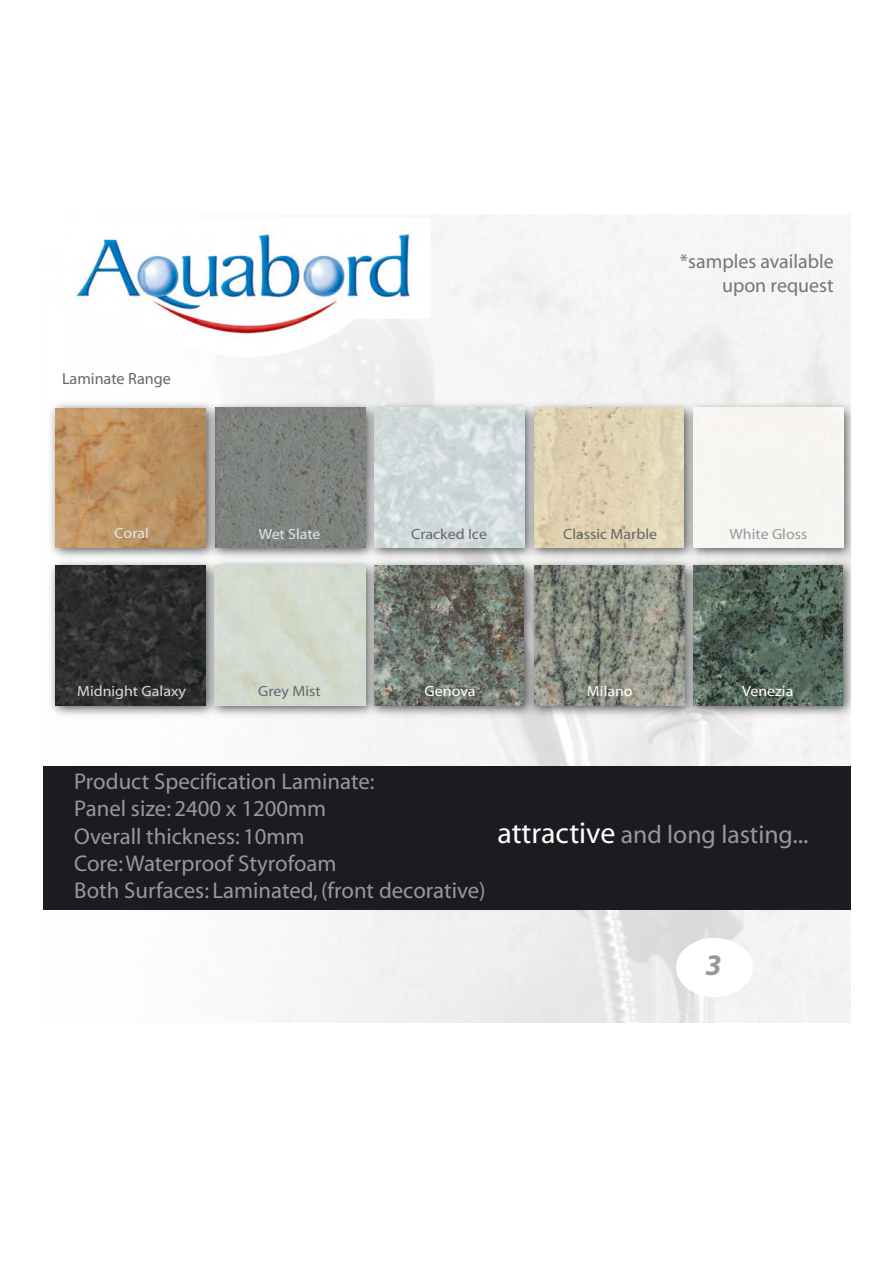
<style>
.page{position:relative;width:893px;height:1263px;background:#fff}
.page>*{position:absolute;margin:0;border:0;box-sizing:border-box;transform-origin:0 0}
.t1{font:italic 700 30px "Myriad";color:#98989c}
.t2{font:25.65px "Myriad";color:#98989c}
.t3{font:22.8px/27.3px "Myriad";color:#98989c}
.t4{font:19.95px/24px "Myriad";color:#757479;text-align:right}
.t5{font:16.2px "Myriad";color:#68676c}
.t6{font:14.85px "Myriad";color:#fff;scale:1.07 1}
.t7{font:14.85px "Myriad";color:#68676c;scale:1.07 1}
.t8{font:14.85px "Myriad";color:#d8dadc;scale:1.07 1}
.t9{font:14.85px "Myriad";letter-spacing:-.005em;color:#e3e5e6;scale:1.07 1}
.t10{font:14.85px "Myriad";color:#656469;scale:1.07 1}
.t11{font:14.85px "Myriad";color:#98989c;scale:1.07 1}
.s1{font-size:30px;color:#fff}
</style>
<div class="page">
<div style="left:43px;top:766px;width:807px;height:144px;background:#1b1c20"></div>
<img style="left:223px;top:397px;width:140px;height:158px">
<img style="left:223px;top:408px;width:140px;height:139px">
<img style="left:363px;top:397px;width:159px;height:158px">
<img style="left:374px;top:408px;width:148px;height:139px">
<img style="left:522px;top:397px;width:160px;height:158px">
<img style="left:534px;top:408px;width:148px;height:139px">
<img style="left:682px;top:397px;width:168px;height:158px">
<div style="left:693px;top:408px;width:151px;height:140px;background:#f7f5f1"></div>
<img style="left:48px;top:563px;width:154px;height:157px">
<img style="left:55px;top:565px;width:147px;height:140px">
<img style="left:202px;top:555px;width:160px;height:166px">
<img style="left:215px;top:565px;width:147px;height:140px">
<img style="left:48px;top:397px;width:175px;height:166px">
<img style="left:56px;top:408px;width:149px;height:140px">
<img style="left:362px;top:555px;width:160px;height:166px">
<img style="left:374px;top:565px;width:148px;height:140px">
<img style="left:522px;top:555px;width:158px;height:166px">
<img style="left:534px;top:565px;width:146px;height:140px">
<img style="left:680px;top:555px;width:170px;height:166px">
<img style="left:693px;top:565px;width:150px;height:140px">
<img style="left:72px;top:228px;width:358px;height:131px">
<p class="t5" style="left:62px;top:371px;width:110px">Laminate Range</p>
<p class="t9" style="left:115px;top:526px;width:33px">Coral</p>
<p class="t4" style="left:680px;top:250px;width:155px">*samples available upon request</p>
<p class="t9" style="left:259px;top:526px;width:59px">Wet Slate</p>
<p class="t7" style="left:411px;top:526px;width:72px">Cracked Ice</p>
<p class="t10" style="left:563px;top:526px;width:89px">Classic Marble</p>
<p class="t11" style="left:730px;top:526px;width:74px">White Gloss</p>
<p class="t8" style="left:77px;top:684px;width:103px">Midnight Galaxy</p>
<p class="t7" style="left:258px;top:684px;width:60px">Grey Mist</p>
<p class="t6" style="left:425px;top:684px;width:49px">Genova</p>
<p class="t6" style="left:587px;top:684px;width:44px">Milano</p>
<p class="t6" style="left:742px;top:684px;width:49px">Venezia</p>
<p class="t3" style="left:74px;top:769px;width:413px">Product Specification Laminate:<br>Panel size: 2400 x 1200mm<br>Overall thickness: 10mm<br>Core: Waterproof Styrofoam<br>Both Surfaces: Laminated, (front decorative)</p>
<p class="t2" style="left:497px;top:822px;width:312px"><span class="s1">attractive</span> and long lasting...</p>
<h1 class="t1" style="left:705px;top:950px;width:18px">3</h1>
</div>
